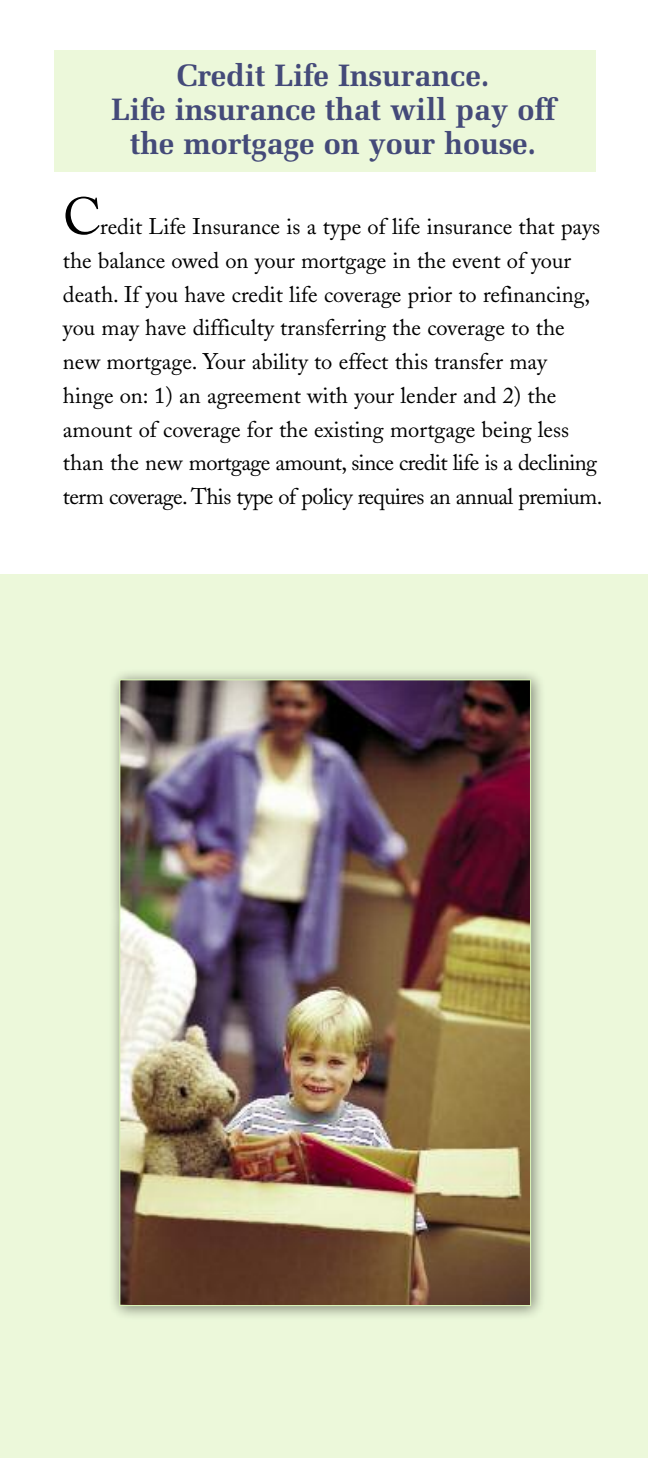
<style>
.page{position:relative;width:648px;height:1458px;background:#fff}
.page>*{position:absolute;margin:0;border:0;box-sizing:border-box;transform-origin:0 0}
.t1{font:51.75px "Adobe Caslon";color:#000}
.t2{font:700 31.05px/33.8px "Melior";letter-spacing:-.005em;color:#444a79;text-align:center}
.t3{font:22.5px/33.8px "Adobe Caslon";color:#000}
</style>
<div class="page">
<div style="left:0;top:574px;width:648px;height:884px;background:#ecf8da"></div>
<div style="left:55px;top:50px;width:541px;height:122px;background:#ecf8da"></div>
<img style="left:121px;top:681px;width:408px;height:623px">
<h2 class="t2" style="left:111px;top:58px;width:445px">Credit Life Insurance.<br>Life insurance that will pay off the mortgage on your house.</h2>
<h1 class="t1" style="left:63px;top:197px;width:40px">C</h1>
<p class="t3" style="left:63px;top:212px;width:541px;text-indent:37px">redit Life Insurance is a type of life insurance that pays the balance owed on your mortgage in the event of your death. If you have credit life coverage prior to refinancing, you may have difficulty transferring the coverage to the new mortgage. Your ability to effect this transfer may hinge on: 1) an agreement with your lender and 2) the amount of coverage for the existing mortgage being less than the new mortgage amount, since credit life is a declining term coverage. This type of policy requires an annual premium.</p>
</div>
